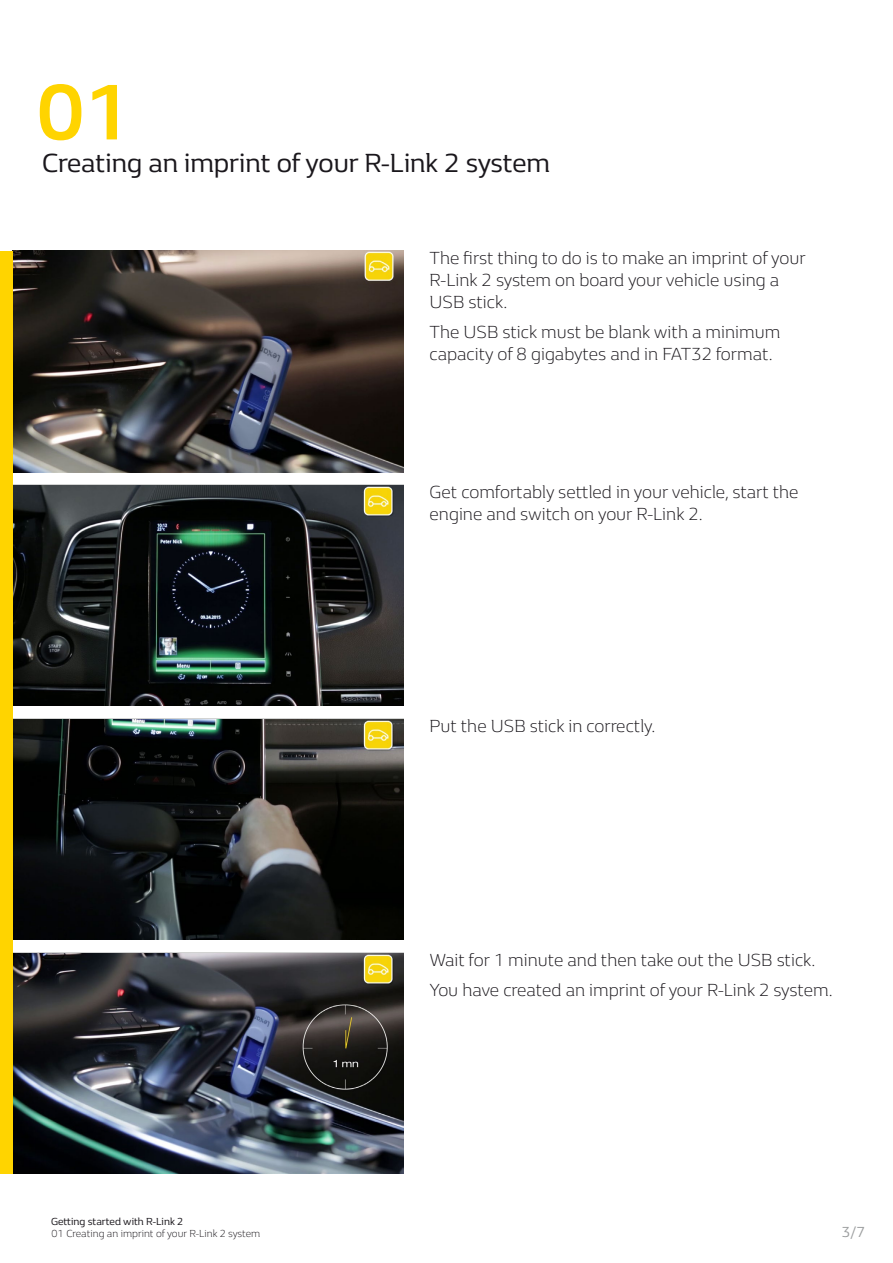
<style>
.page{position:relative;width:893px;height:1263px;background:#fff}
.page>*{position:absolute;margin:0;border:0;box-sizing:border-box;transform-origin:0 0}
.t1{font:700 81px "Renault Life";color:#ffd400}
.t2{font:27px "Renault Life";color:#1a171c}
.t3{font:300 18px/21.8px "Renault Life";color:#1a171c}
.t4{font:15px "Renault Life";color:#9c9e9f}
.t5{font:300 10.5px "Renault Life";color:#1a171c}
.t6{font:10.5px "Renault Life";color:#1a171c}
</style>
<div class="page">
<img style="left:13px;top:953px;width:391px;height:220px">
<img style="left:13px;top:719px;width:391px;height:220px">
<img style="left:13px;top:485px;width:391px;height:220px">
<img style="left:13px;top:251px;width:391px;height:221px">
<div style="left:0;top:251px;width:13px;height:923px;background:#ffd400"></div>
<h1 class="t1" style="left:37px;top:58px;width:95px">01</h1>
<h2 class="t2" style="left:42px;top:145px;width:510px">Creating an imprint of your R-Link 2 system</h2>
<p class="t3" style="left:429px;top:247px;width:378px">The first thing to do is to make an imprint of your<br>R-Link 2 system on board your vehicle using a<br>USB stick.</p>
<p class="t3" style="left:429px;top:320px;width:353px">The USB stick must be blank with a minimum capacity of 8 gigabytes and in FAT32 format.</p>
<p class="t3" style="left:429px;top:480px;width:371px">Get comfortably settled in your vehicle, start the engine and switch on your R-Link 2.</p>
<p class="t3" style="left:429px;top:714px;width:228px">Put the USB stick in correctly.</p>
<p class="t3" style="left:429px;top:944px;width:405px;line-height:30.3px">Wait for 1 minute and then take out the USB stick.<br>You have created an imprint of your R-Link 2 system.</p>
<p class="t6" style="left:51px;top:1214px;width:134px">Getting started with R-Link 2</p>
<p class="t5" style="left:51px;top:1227px;width:210px">01 Creating an imprint of your R-Link 2 system</p>
<p class="t4" style="left:842px;top:1222px;width:25px">3/7</p>
</div>
